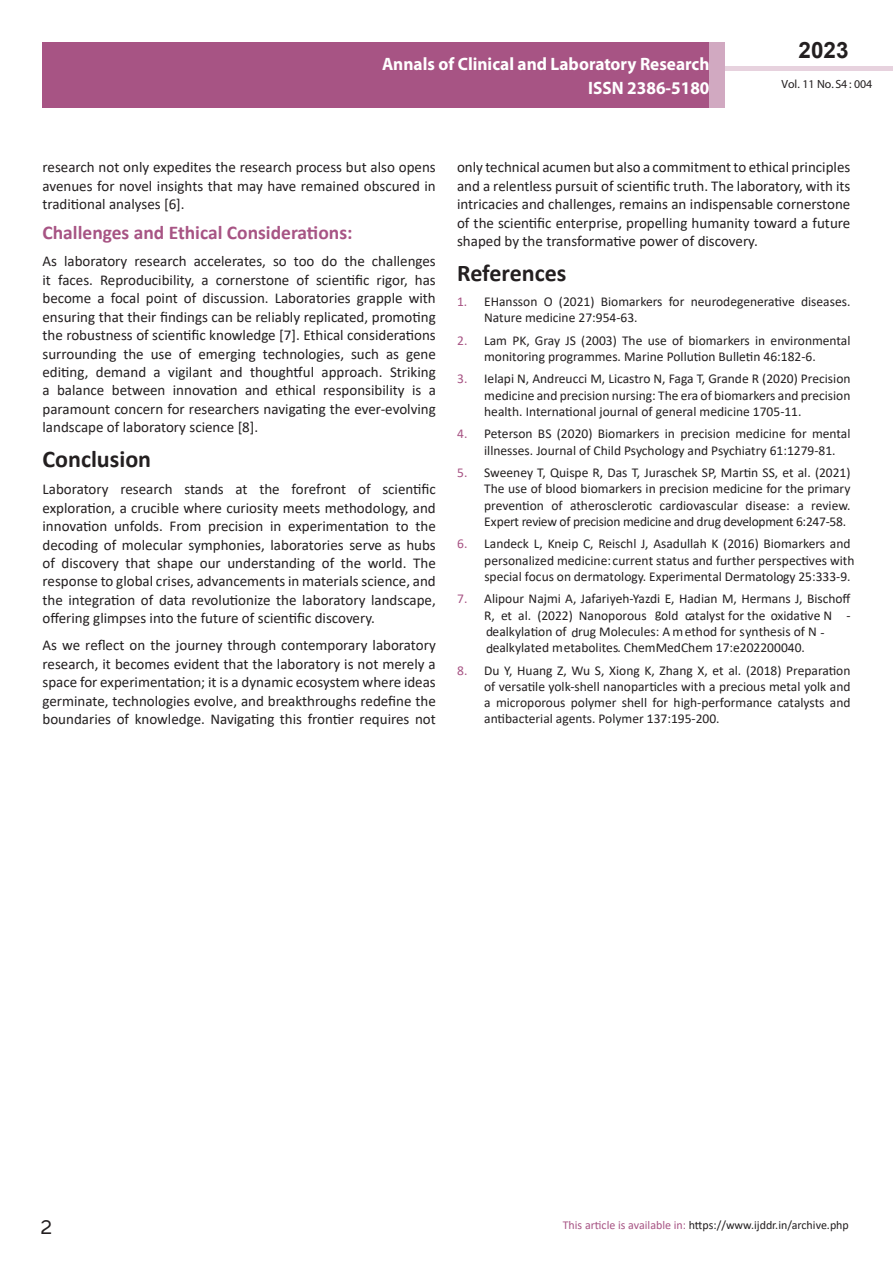
<style>
.page{position:relative;width:893px;height:1263px;background:#fff}
.page>*{position:absolute;margin:0;border:0;box-sizing:border-box;transform-origin:0 0}
.t1{font:25.5px "Tunga";color:#231f20}
.t2{font:700 24px "Calibri";color:#231f20}
.t3{font:700 22.5px "Arial";color:#231f20}
.t4{font:700 19.5px "Calibri";color:#a75484}
.t5{font:700 18px/24px "Myriad Pro";color:#fff;text-align:right;scale:.96 1}
.t6{font:15px/18.5px "Calibri";color:#231f20;text-align:justify}
.t7{font:13.5px/16.2px "Calibri";color:#231f20}
.t8{font:12px "Calibri";color:#231f20}
.t9{font:11.85px "Myriad Pro";color:#231f20}
.s1{color:#a75484}
</style>
<div class="page">
<div style="left:722px;top:66px;width:171px;height:5px;background:#e7d2de"></div>
<div style="left:43px;top:42px;width:682px;height:66px;background:#a75484"></div>
<div style="left:710px;top:42px;width:15px;height:66px;background:#d1a9c1"></div>
<p class="t5" style="left:382px;top:51px;width:343px">Annals of Clinical and Laboratory Research<br>ISSN 2386-5180</p>
<h3 class="t3" style="left:799px;top:35px;width:52px">2023</h3>
<p class="t9" style="left:781px;top:77px;width:92px">Vol. 11 No. S4 : 004</p>
<p class="t6" style="left:43px;top:158px;width:395px">research not only expedites the research process but also opens avenues for novel insights that may have remained obscured in traditional analyses [6].</p>
<h3 class="t4" style="left:43px;top:219px;width:311px">Challenges and Ethical Considerations:</h3>
<p class="t6" style="left:43px;top:252px;width:395px">As laboratory research accelerates, so too do the challenges it faces. Reproducibility, a cornerstone of scientific rigor, has become a focal point of discussion. Laboratories grapple with ensuring that their findings can be reliably replicated, promoting the robustness of scientific knowledge [7]. Ethical considerations surrounding the use of emerging technologies, such as gene editing, demand a vigilant and thoughtful approach. Striking a balance between innovation and ethical responsibility is a paramount concern for researchers navigating the ever-evolving landscape of laboratory science [8].</p>
<h2 class="t2" style="left:43px;top:442px;width:110px">Conclusion</h2>
<p class="t6" style="left:43px;top:480px;width:395px">Laboratory research stands at the forefront of scientific exploration, a crucible where curiosity meets methodology, and innovation unfolds. From precision in experimentation to the decoding of molecular symphonies, laboratories serve as hubs of discovery that shape our understanding of the world. The response to global crises, advancements in materials science, and the integration of data revolutionize the laboratory landscape, offering glimpses into the future of scientific discovery.</p>
<p class="t6" style="left:43px;top:636px;width:395px">As we reflect on the journey through contemporary laboratory research, it becomes evident that the laboratory is not merely a space for experimentation; it is a dynamic ecosystem where ideas germinate, technologies evolve, and breakthroughs redefine the boundaries of knowledge. Navigating this frontier requires not</p>
<p class="t6" style="left:457px;top:158px;width:395px">only technical acumen but also a commitment to ethical principles and a relentless pursuit of scientific truth. The laboratory, with its intricacies and challenges, remains an indispensable cornerstone of the scientific enterprise, propelling humanity toward a future shaped by the transformative power of discovery.</p>
<h2 class="t2" style="left:457px;top:256px;width:111px">References</h2>
<p class="t7" style="left:484px;top:293px;width:368px;text-indent:-27px"><span class="s1">1.</span> EHansson O (2021) Biomarkers for neurodegenerative diseases.<br>Nature medicine 27:954-63.</p>
<p class="t7" style="left:457px;top:332px;width:395px;text-align:center"><span class="s1">2.</span> Lam PK, Gray JS (2003) The use of biomarkers in environmental monitoring programmes. Marine Pollution Bulletin 46:182-6.</p>
<p class="t7" style="left:484px;top:370px;width:368px;text-align:justify;text-indent:-27px"><span class="s1">3.</span> Ielapi N, Andreucci M, Licastro N, Faga T, Grande R (2020) Precision medicine and precision nursing: The era of biomarkers and precision health. International journal of general medicine 1705-11.</p>
<p class="t7" style="left:484px;top:425px;width:368px;text-indent:-27px"><span class="s1">4.</span> Peterson BS (2020) Biomarkers in precision medicine for mental illnesses. Journal of Child Psychology and Psychiatry 61:1279-81.</p>
<p class="t7" style="left:484px;top:464px;width:368px;text-align:justify;text-indent:-27px"><span class="s1">5.</span> Sweeney T, Quispe R, Das T, Juraschek SP, Martin SS, et al. (2021)<br>The use of blood biomarkers in precision medicine for the primary prevention of atherosclerotic cardiovascular disease: a review.<br>Expert review of precision medicine and drug development 6:247-58.</p>
<p class="t7" style="left:457px;top:535px;width:395px"><span class="s1">6.</span> Landeck L, Kneip C, Reischl J, Asadullah K (2016) Biomarkers and</p>
<p class="t7" style="left:484px;top:552px;width:372px">personalized medicine: current status and further perspectives with</p>
<p class="t7" style="left:484px;top:568px;width:368px">special focus on dermatology. Experimental Dermatology 25:333-9.</p>
<p class="t7" style="left:655px;top:607px;width:25px">gold</p>
<p class="t7" style="left:484px;top:590px;width:368px;text-indent:-27px"><span class="s1">7.</span> Alipour Najmi A, Jafariyeh-Yazdi E, Hadian M, Hermans J, Bischoff<br>R, et al. (2022) Nanoporous</p>
<p class="t7" style="left:685px;top:607px;width:7px">c</p>
<p class="t7" style="left:740px;top:606px;width:94px;line-height:16.8px;text-indent:-51px">atalyst for the oxidative N s</p>
<p class="t7" style="left:846px;top:607px;width:6px">-</p>
<p class="t7" style="left:486px;top:623px;width:340px">dealkylation of drug Molecules: A method for ynthesis of N - dealkylated metabolites. ChemMedChem 17:e202200040.</p>
<p class="t7" style="left:484px;top:662px;width:368px;text-align:justify;text-indent:-27px"><span class="s1">8.</span> Du Y, Huang Z, Wu S, Xiong K, Zhang X, et al. (2018) Preparation of versatile yolk-shell nanoparticles with a precious metal yolk and a microporous polymer shell for high-performance catalysts and antibacterial agents. Polymer 137:195-200.</p>
<h1 class="t1" style="left:41px;top:1210px;width:13px">2</h1>
<p class="t8" style="left:563px;top:1217px;width:288px"><span class="s1">This article is available in:</span> https://www.ijddr.in/archive.php</p>
</div>
